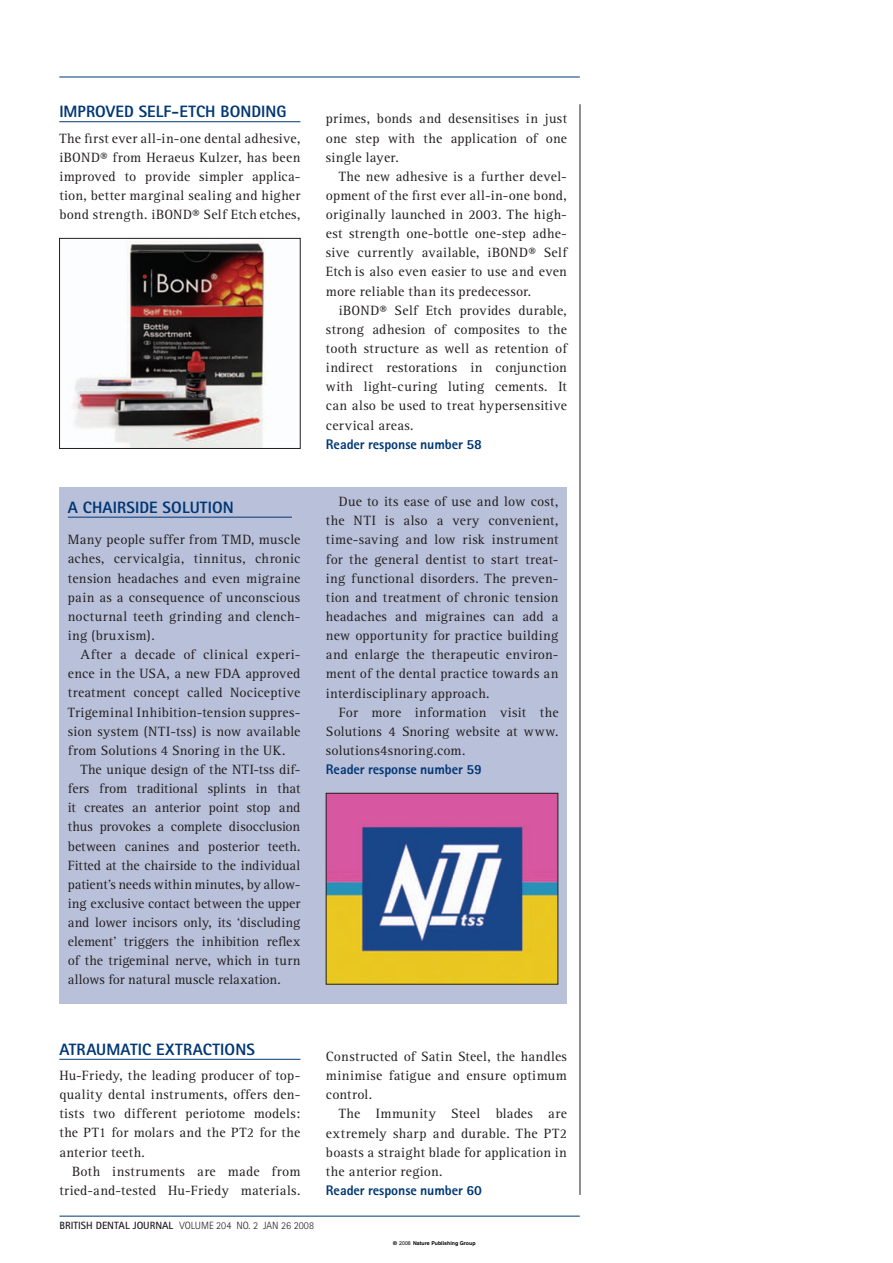
<style>
.page{position:relative;width:893px;height:1263px;background:#fff}
.page>*{position:absolute;margin:0;border:0;box-sizing:border-box;transform-origin:0 0}
.t1{font:800 16.5px "Rotis Sans Serif";letter-spacing:.005em;color:#013775}
.t2{font:13.95px/19.2px "Rotis Serif";letter-spacing:.015em;color:#231f20;text-align:justify}
.t3{font:13.95px "Rotis Serif";letter-spacing:-.005em;color:#231f20}
.t4{font:13.95px "Rotis Serif";letter-spacing:-.01em;color:#231f20}
.t5{font:13.95px "Rotis Serif";letter-spacing:.035em;color:#231f20}
.t6{font:800 13.95px "Rotis Sans Serif";letter-spacing:-.005em;color:#013775}
.t7{font:300 10.5px "Rotis Sans Serif";color:#231f20}
.t8{font:700 5.25px "Helvetica";color:#000}
.s1{font-family:"Rotis Sans Serif";font-weight:800;color:#013775}
.s2{font-weight:700}
.s3{font-family:"Arial";font-weight:400}
</style>
<div class="page">
<div style="left:59px;top:487px;width:508px;height:517px;background:#b9c0d9"></div>
<hr style="left:59px;top:77px;width:520px;height:1px;background:#013775">
<hr style="left:59px;top:121px;width:241px;height:1px;background:#013775">
<hr style="left:68px;top:517px;width:224px;height:1px;background:#013775">
<hr style="left:59px;top:1216px;width:520px;height:1px;background:#013775">
<hr style="left:59px;top:1059px;width:241px;height:1px;background:#013775">
<img style="left:72px;top:241px;width:193px;height:206px">
<div style="left:59px;top:238px;width:241px;height:211px;border:1px solid #231f20"></div>
<hr style="left:579px;top:104px;width:1px;height:1091px;background:#231f20">
<img style="left:328px;top:795px;width:228px;height:187px">
<p class="t1" style="left:59px;top:106px;width:229px">IMPROVED SELF-ETCH BONDING</p>
<p class="t2" style="left:59px;top:130px;width:242px">The first ever all-in-one dental adhesive, iBOND® from Heraeus Kulzer, has been improved to provide simpler applica&shy;tion, better marginal sealing and higher bond strength. iBOND® Self Etch etches,</p>
<p class="t1" style="left:68px;top:501px;width:167px">A CHAIRSIDE SOLUTION</p>
<p class="t2" style="left:68px;top:531px;width:234px">Many people suffer from TMD, muscle</p>
<p class="t2" style="left:68px;top:550px;width:234px">aches, cervicalgia, tinnitus, chronic</p>
<p class="t2" style="left:68px;top:570px;width:234px">tension headaches and even migraine</p>
<p class="t2" style="left:68px;top:589px;width:234px">pain as a consequence of unconscious</p>
<p class="t2" style="left:68px;top:608px;width:234px">nocturnal teeth grinding and clench-</p>
<p class="t5" style="left:68px;top:630px;width:88px">ing (bruxism).</p>
<p class="t2" style="left:81px;top:646px;width:221px">After a decade of clinical experi-</p>
<p class="t2" style="left:68px;top:665px;width:234px">ence in the USA, a new FDA approved</p>
<p class="t2" style="left:68px;top:684px;width:234px">treatment concept called Nociceptive</p>
<p class="t2" style="left:68px;top:704px;width:234px">Trigeminal Inhibition-tension suppres-</p>
<p class="t2" style="left:68px;top:723px;width:234px">sion system (NTI-tss) is now available</p>
<p class="t2" style="left:68px;top:742px;width:219px">from Solutions 4 Snoring in the UK.</p>
<p class="t2" style="left:81px;top:761px;width:221px">The unique design of the NTI-tss dif-</p>
<p class="t2" style="left:68px;top:780px;width:234px">fers from traditional splints in that</p>
<p class="t4" style="left:68px;top:803px;width:234px">it creates an anterior point stop and</p>
<p class="t4" style="left:68px;top:822px;width:234px">thus provokes a complete disocclusion</p>
<p class="t2" style="left:68px;top:838px;width:234px">between canines and posterior teeth.</p>
<p class="t2" style="left:68px;top:857px;width:234px">Fitted at the chairside to the individual</p>
<p class="t2" style="left:68px;top:876px;width:234px">patient’s needs within minutes, by allow-</p>
<p class="t3" style="left:68px;top:898px;width:234px">ing exclusive contact between the upper</p>
<p class="t2" style="left:68px;top:914px;width:234px">and lower incisors only, its ‘discluding</p>
<p class="t2" style="left:68px;top:933px;width:234px">element’ triggers the inhibition reflex</p>
<p class="t2" style="left:68px;top:952px;width:234px">of the trigeminal nerve, which in turn</p>
<p class="t3" style="left:68px;top:975px;width:214px">allows for natural muscle relaxation.</p>
<p class="t2" style="left:326px;top:110px;width:242px">primes, bonds and desensitises in just one step with the application of one single layer.</p>
<p class="t2" style="left:326px;top:168px;width:242px;text-indent:13px">The new adhesive is a further devel&shy;opment of the first ever all-in-one bond, originally launched in 2003. The high&shy;est strength one-bottle one-step adhe&shy;sive currently available, iBOND® Self Etch is also even easier to use and even more reliable than its predecessor.</p>
<p class="t2" style="left:326px;top:302px;width:242px;text-align:left;text-indent:13px">iBOND® Self Etch provides durable, strong adhesion of composites to the tooth structure as well as retention of indirect restorations in conjunction with light-curing luting cements. It can also be used to treat hypersensitive cervical areas.<br><span class="s1">Reader response number 58</span></p>
<p class="t2" style="left:326px;top:493px;width:234px;text-indent:13px">Due to its ease of use and low cost, the NTI is also a very convenient, time-saving and low risk instrument for the general dentist to start treat&shy;ing functional disorders. The preven&shy;tion and treatment of chronic tension headaches and migraines can add a</p>
<p class="t2" style="left:326px;top:627px;width:234px">new opportunity for practice building</p>
<p class="t2" style="left:326px;top:646px;width:234px">and enlarge the therapeutic environ-</p>
<p class="t2" style="left:326px;top:665px;width:234px">ment of the dental practice towards an</p>
<p class="t2" style="left:326px;top:685px;width:165px">interdisciplinary approach.</p>
<p class="t2" style="left:339px;top:704px;width:221px">For more information visit the</p>
<p class="t2" style="left:326px;top:723px;width:234px">Solutions 4 Snoring website at www.</p>
<p class="t2" style="left:326px;top:742px;width:141px">solutions4snoring.com.</p>
<p class="t6" style="left:326px;top:764px;width:157px">Reader response number 59</p>
<p class="t1" style="left:59px;top:1043px;width:197px">ATRAUMATIC EXTRACTIONS</p>
<p class="t2" style="left:59px;top:1067px;width:242px">Hu-Friedy, the leading producer of top-</p>
<p class="t2" style="left:59px;top:1086px;width:242px">quality dental instruments, offers den-</p>
<p class="t2" style="left:59px;top:1105px;width:242px">tists two different periotome models:</p>
<p class="t2" style="left:59px;top:1125px;width:242px">the PT1 for molars and the PT2 for the</p>
<p class="t2" style="left:59px;top:1144px;width:87px">anterior teeth.</p>
<p class="t2" style="left:72px;top:1163px;width:230px">Both instruments are made from</p>
<p class="t2" style="left:59px;top:1182px;width:242px">tried-and-tested Hu-Friedy materials.</p>
<p class="t7" style="left:59px;top:1222px;width:256px"><span class="s2">BRITISH DENTAL JOURNAL</span> VOLUME 204 NO. 2 JAN 26 2008</p>
<p class="t2" style="left:326px;top:1048px;width:242px">Constructed of Satin Steel, the handles</p>
<p class="t5" style="left:326px;top:1070px;width:242px">minimise fatigue and ensure optimum</p>
<p class="t2" style="left:326px;top:1086px;width:48px">control.</p>
<p class="t2" style="left:339px;top:1105px;width:230px">The Immunity Steel blades are</p>
<p class="t2" style="left:326px;top:1125px;width:242px">extremely sharp and durable. The PT2</p>
<p class="t2" style="left:326px;top:1144px;width:242px">boasts a straight blade for application in</p>
<p class="t2" style="left:326px;top:1163px;width:118px">the anterior region.</p>
<p class="t6" style="left:326px;top:1185px;width:157px">Reader response number 60</p>
<p class="t8" style="left:393px;top:1239px;width:84px">© <span class="s3">2008</span> Nature Publishing Group</p>
</div>
